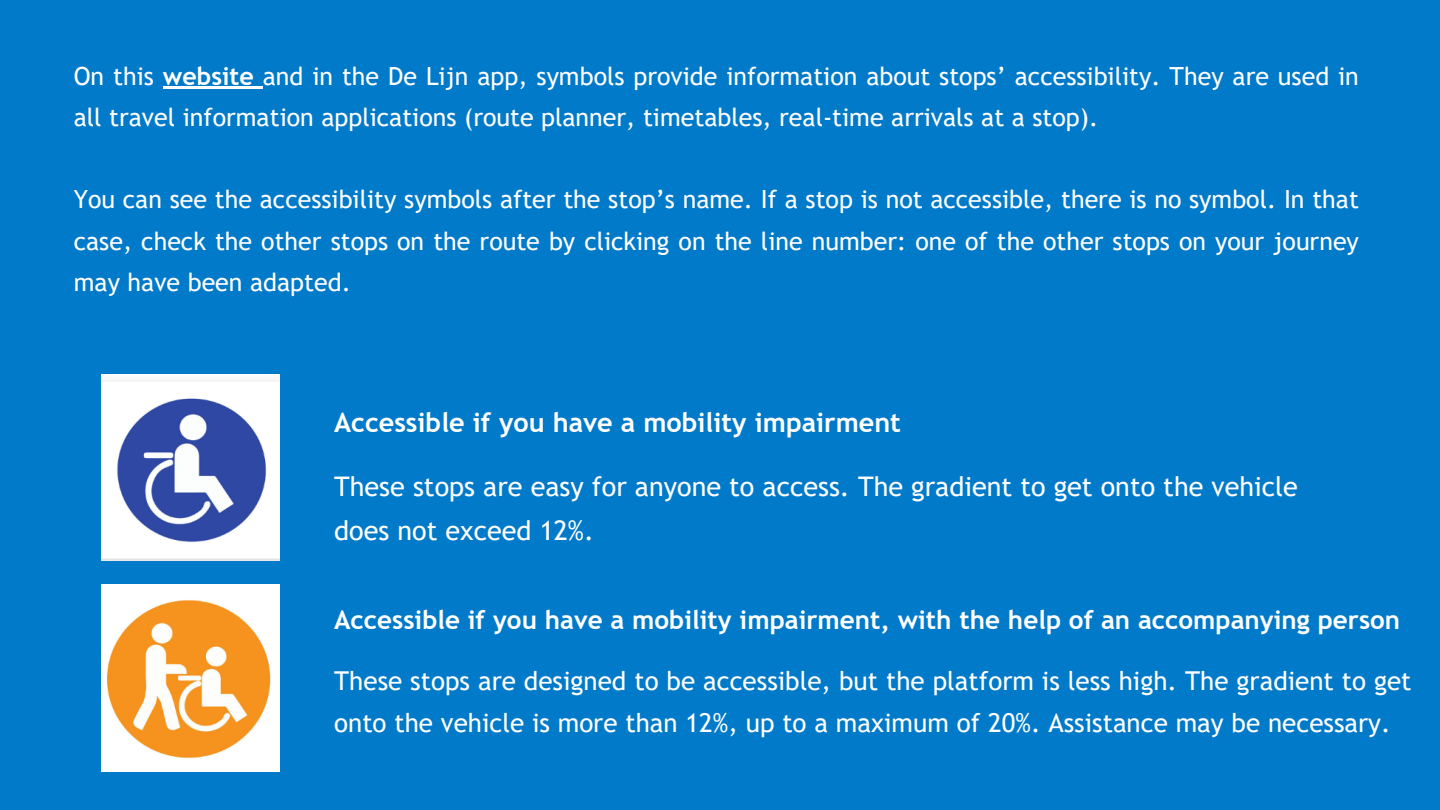
<style>
.page{position:relative;width:1440px;height:810px;background:#007ac9}
.page>*{position:absolute;margin:0;border:0;box-sizing:border-box;transform-origin:0 0}
.t1{font:27px/44.2px "Trebuchet MS";color:#fff}
.t2{font:700 27px "Trebuchet MS";color:#fff}
.t3{font:26px/42.8px "Trebuchet MS";color:#fff}
.t4{font:700 26px "Trebuchet MS";color:#fff}
.t5{font:25px/41.2px "Trebuchet MS";color:#fff}
.s1{font-weight:700}
</style>
<div class="page">
<img style="left:101px;top:374px;width:179px;height:187px">
<hr style="left:163px;top:86px;width:100px;height:2px;background:#fff">
<img style="left:101px;top:584px;width:179px;height:187px">
<p class="t5" style="left:74px;top:55px;width:1287px">On this <span class="s1">website</span> and in the De Lijn app, symbols provide information about stops’ accessibility. They are used in all travel information applications (route planner, timetables, real-time arrivals at a stop).</p>
<p class="t5" style="left:74px;top:179px;width:1287px;text-align:justify">You can see the accessibility symbols after the stop’s name. If a stop is not accessible, there is no symbol. In that case, check the other stops on the route by clicking on the line number: one of the other stops on your journey may have been adapted.</p>
<p class="t2" style="left:334px;top:407px;width:568px">Accessible if you have a mobility impairment</p>
<p class="t1" style="left:334px;top:464px;width:965px">These stops are easy for anyone to access. The gradient to get onto the vehicle does not exceed 12%.</p>
<p class="t4" style="left:334px;top:604px;width:1068px">Accessible if you have a mobility impairment, with the help of an accompanying person</p>
<p class="t3" style="left:334px;top:659px;width:1079px">These stops are designed to be accessible, but the platform is less high. The gradient to get onto the vehicle is more than 12%, up to a maximum of 20%. Assistance may be necessary.</p>
</div>
